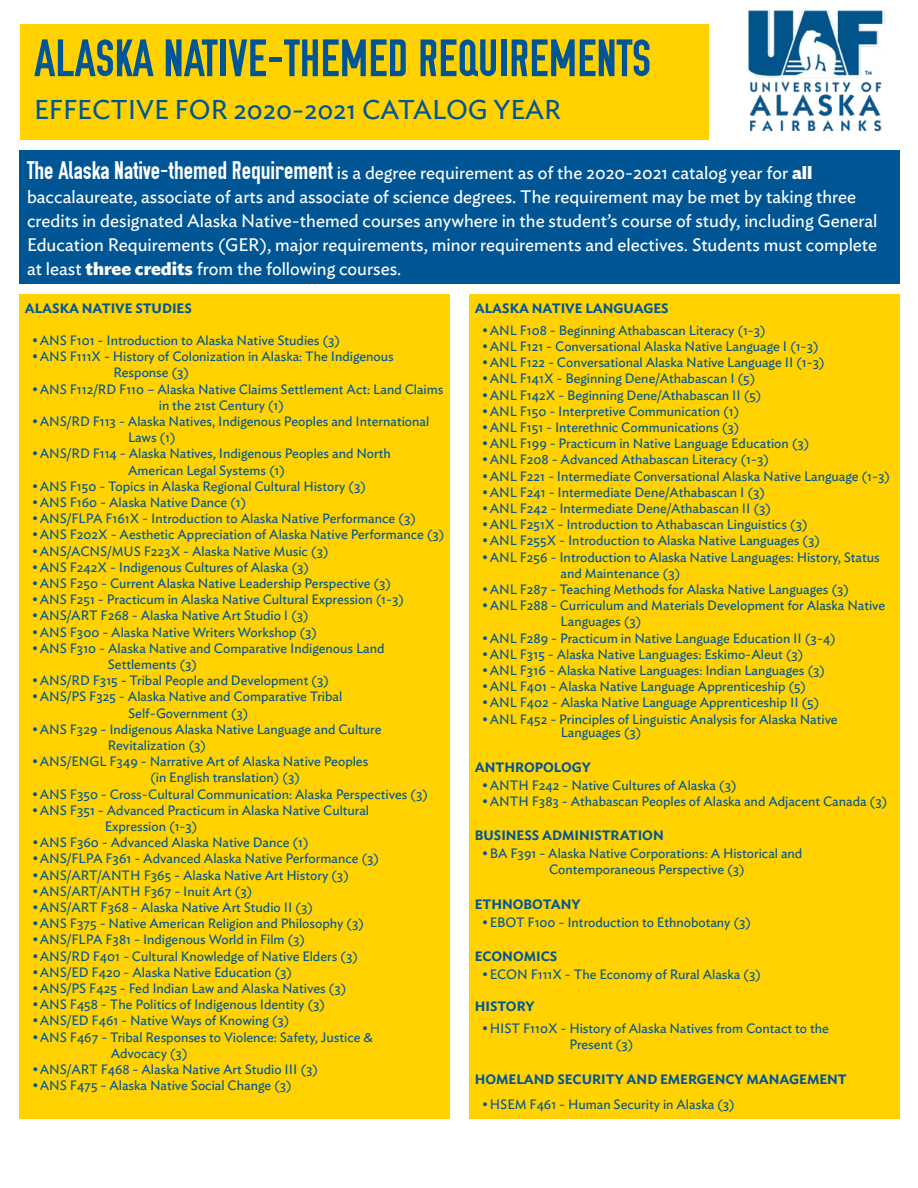
<style>
.page{position:relative;width:918px;height:1188px;background:#fff}
.page>*{position:absolute;margin:0;border:0;box-sizing:border-box;transform-origin:0 0}
.t1{font:52.5px "OSP DIN";color:#005695}
.t2{font:27px "Ideal Sans";color:#005695}
.t3{font:18px/24px "Ideal Sans";color:#fff}
.t4{font:13.5px/16.2px "Ideal Sans";color:#005695}
.t5{font:600 13.5px "Ideal Sans";color:#005695}
.s1{font-family:"OSP DIN";font-size:25.5px}
.s2{font-weight:700}
</style>
<div class="page">
<div style="left:20px;top:294px;width:430px;height:825px;background:#ffd200"></div>
<div style="left:20px;top:150px;width:880px;height:133px;background:#005695"></div>
<div style="left:470px;top:294px;width:430px;height:825px;background:#ffd200"></div>
<div style="left:20px;top:24px;width:689px;height:116px;background:#ffd200"></div>
<img style="left:748px;top:9px;width:137px;height:123px">
<h1 class="t1" style="left:34px;top:31px;width:618px">ALASKA NATIVE-THEMED REQUIREMENTS</h1>
<h2 class="t2" style="left:34px;top:89px;width:529px">EFFECTIVE FOR 2020-2021 CATALOG YEAR</h2>
<p class="t3" style="left:27px;top:159px;width:852px"><span class="s1">The Alaska Native-themed Requirement</span> is a degree requirement as of the 2020-2021 catalog year for <span class="s2">all </span>baccalaureate, associate of arts and associate of science degrees. The requirement may be met by taking three credits in designated Alaska Native-themed courses anywhere in the student’s course of study, including General Education Requirements (GER), major requirements, minor requirements and electives. Students must complete at least <span class="s2">three credits</span> from the following courses.</p>
<p class="t5" style="left:25px;top:297px;width:169px">ALASKA NATIVE STUDIES</p>
<p class="t4" style="left:32px;top:331px;width:310px">•ANS F101 - Introduction to Alaska Native Studies (3)</p>
<p class="t4" style="left:114px;top:347px;width:282px;text-indent:-81px">•ANS F111X - History of Colonization in Alaska: The Indigenous<br>Response (3)</p>
<p class="t4" style="left:159px;top:380px;width:286px;text-indent:-127px">•ANS F112/RD F110 – Alaska Native Claims Settlement Act: Land Claims in the 21st Century (1)</p>
<p class="t4" style="left:128px;top:412px;width:303px;text-indent:-96px">•ANS/RD F113 - Alaska Natives, Indigenous Peoples and International<br>Laws (1)</p>
<p class="t4" style="left:128px;top:445px;width:264px;text-indent:-96px">•ANS/RD F114 - Alaska Natives, Indigenous Peoples and North<br>American Legal Systems (1)</p>
<p class="t4" style="left:32px;top:477px;width:335px">•ANS F150 - Topics in Alaska Regional Cultural History (3)</p>
<p class="t4" style="left:32px;top:493px;width:216px">•ANS F160 - Alaska Native Dance (1)</p>
<p class="t4" style="left:32px;top:509px;width:385px">•ANS/FLPA F161X - Introduction to Alaska Native Performance (3)</p>
<p class="t4" style="left:32px;top:526px;width:414px">•ANS F202X - Aesthetic Appreciation of Alaska Native Performance (3)</p>
<p class="t4" style="left:32px;top:542px;width:298px">•ANS/ACNS/MUS F223X - Alaska Native Music (3)</p>
<p class="t4" style="left:32px;top:558px;width:278px">•ANS F242X - Indigenous Cultures of Alaska (3)</p>
<p class="t4" style="left:32px;top:574px;width:360px">•ANS F250 - Current Alaska Native Leadership Perspective (3)</p>
<p class="t4" style="left:32px;top:590px;width:373px">•ANS F251 - Practicum in Alaska Native Cultural Expression (1-3)</p>
<p class="t4" style="left:32px;top:607px;width:278px">•ANS/ART F268 - Alaska Native Art Studio I (3)</p>
<p class="t4" style="left:32px;top:623px;width:286px">•ANS F300 - Alaska Native Writers Workshop (3)</p>
<p class="t4" style="left:108px;top:639px;width:278px;text-indent:-76px">•ANS F310 - Alaska Native and Comparative Indigenous Land<br>Settlements (3)</p>
<p class="t4" style="left:32px;top:671px;width:298px">•ANS/RD F315 - Tribal People and Development (3)</p>
<p class="t4" style="left:32px;top:688px;width:312px;text-align:center">•ANS/PS F325 - Alaska Native and Comparative Tribal<br>Self-Government (3)</p>
<p class="t4" style="left:108px;top:720px;width:275px;text-indent:-76px">•ANS F329 - Indigenous Alaska Native Language and Culture<br>Revitalization (3)</p>
<p class="t4" style="left:150px;top:752px;width:220px;text-indent:-118px">•ANS/ENGL F349 - Narrative Art of Alaska Native Peoples (in English translation) (3)</p>
<p class="t4" style="left:32px;top:785px;width:397px">•ANS F350 - Cross-Cultural Communication: Alaska Perspectives (3)</p>
<p class="t4" style="left:105px;top:801px;width:266px;text-indent:-73px">•ANS F351 - Advanced Practicum in Alaska Native Cultural<br>Expression (1-3)</p>
<p class="t4" style="left:32px;top:833px;width:278px">•ANS F360 - Advanced Alaska Native Dance (1)</p>
<p class="t4" style="left:32px;top:850px;width:348px">•ANS/FLPA F361 - Advanced Alaska Native Performance (3)</p>
<p class="t4" style="left:32px;top:866px;width:318px">•ANS/ART/ANTH F365 - Alaska Native Art History (3)</p>
<p class="t4" style="left:32px;top:882px;width:222px">•ANS/ART/ANTH F367 - Inuit Art (3)</p>
<p class="t4" style="left:32px;top:898px;width:282px">•ANS/ART F368 - Alaska Native Art Studio II (3)</p>
<p class="t4" style="left:32px;top:914px;width:333px">•ANS F375 - Native American Religion and Philosophy (3)</p>
<p class="t4" style="left:32px;top:931px;width:274px">•ANS/FLPA F381 - Indigenous World in Film (3)</p>
<p class="t4" style="left:32px;top:947px;width:327px">•ANS/RD F401 - Cultural Knowledge of Native Elders (3)</p>
<p class="t4" style="left:32px;top:963px;width:261px">•ANS/ED F420 - Alaska Native Education (3)</p>
<p class="t4" style="left:32px;top:979px;width:316px">•ANS/PS F425 - Fed Indian Law and Alaska Natives (3)</p>
<p class="t4" style="left:32px;top:995px;width:294px">•ANS F458 - The Politics of Indigenous Identity (3)</p>
<p class="t4" style="left:32px;top:1012px;width:259px">•ANS/ED F461 - Native Ways of Knowing (3)</p>
<p class="t4" style="left:111px;top:1028px;width:264px;text-indent:-78px">•ANS F467 - Tribal Responses to Violence: Safety, Justice &amp;<br>Advocacy (3)</p>
<p class="t4" style="left:32px;top:1060px;width:287px">•ANS/ART F468 - Alaska Native Art Studio III (3)</p>
<p class="t4" style="left:32px;top:1076px;width:261px">•ANS F475 - Alaska Native Social Change (3)</p>
<p class="t5" style="left:475px;top:297px;width:195px">ALASKA NATIVE LANGUAGES</p>
<p class="t4" style="left:482px;top:321px;width:285px">•ANL F108 - Beginning Athabascan Literacy (1-3)</p>
<p class="t4" style="left:482px;top:337px;width:338px">•ANL F121 - Conversational Alaska Native Language I (1-3)</p>
<p class="t4" style="left:482px;top:353px;width:344px">•ANL F122 - Conversational Alaska Native Language II (1-3)</p>
<p class="t4" style="left:482px;top:370px;width:275px">•ANL F141X - Beginning Dene/Athabascan I (5)</p>
<p class="t4" style="left:482px;top:386px;width:281px">•ANL F142X - Beginning Dene/Athabascan II (5)</p>
<p class="t4" style="left:482px;top:402px;width:259px">•ANL F150 - Interpretive Communication (1)</p>
<p class="t4" style="left:482px;top:418px;width:259px">•ANL F151 - Interethnic Communications (3)</p>
<p class="t4" style="left:482px;top:434px;width:329px">•ANL F199 - Practicum in Native Language Education (3)</p>
<p class="t4" style="left:482px;top:451px;width:288px">•ANL F208 - Advanced Athabascan Literacy (1-3)</p>
<p class="t4" style="left:482px;top:467px;width:409px">•ANL F221 - Intermediate Conversational Alaska Native Language (1-3)</p>
<p class="t4" style="left:482px;top:483px;width:284px">•ANL F241 - Intermediate Dene/Athabascan I (3)</p>
<p class="t4" style="left:482px;top:499px;width:291px">•ANL F242 - Intermediate Dene/Athabascan II (3)</p>
<p class="t4" style="left:482px;top:515px;width:327px">•ANL F251X - Introduction to Athabascan Linguistics (3)</p>
<p class="t4" style="left:482px;top:532px;width:339px">•ANL F255X - Introduction to Alaska Native Languages (3)</p>
<p class="t4" style="left:561px;top:548px;width:321px;text-indent:-78px">•ANL F256 - Introduction to Alaska Native Languages: History, Status and Maintenance (3)</p>
<p class="t4" style="left:482px;top:580px;width:368px">•ANL F287 - Teaching Methods for Alaska Native Languages (3)</p>
<p class="t4" style="left:561px;top:596px;width:326px;text-indent:-78px">•ANL F288 - Curriculum and Materials Development for Alaska Native<br>Languages (3)</p>
<p class="t4" style="left:482px;top:629px;width:355px">•ANL F289 - Practicum in Native Language Education II (3-4)</p>
<p class="t4" style="left:482px;top:645px;width:323px">•ANL F315 - Alaska Native Languages: Eskimo-Aleut (3)</p>
<p class="t4" style="left:482px;top:661px;width:344px">•ANL F316 - Alaska Native Languages: Indian Languages (3)</p>
<p class="t4" style="left:482px;top:677px;width:326px">•ANL F401 - Alaska Native Language Apprenticeship (5)</p>
<p class="t4" style="left:482px;top:694px;width:339px">•ANL F402 - Alaska Native Language Apprenticeship II (5)</p>
<p class="t4" style="left:561px;top:711px;width:279px;line-height:13.5px;text-indent:-78px">•ANL F452 - Principles of Linguistic Analysis for Alaska Native<br>Languages (3)</p>
<p class="t5" style="left:475px;top:756px;width:118px">ANTHROPOLOGY</p>
<p class="t4" style="left:482px;top:776px;width:256px">•ANTH F242 - Native Cultures of Alaska (3)</p>
<p class="t4" style="left:482px;top:792px;width:407px">•ANTH F383 - Athabascan Peoples of Alaska and Adjacent Canada (3)</p>
<p class="t5" style="left:475px;top:825px;width:190px">BUSINESS ADMINISTRATION</p>
<p class="t4" style="left:549px;top:844px;width:255px;text-indent:-67px">•BA F391 - Alaska Native Corporations: A Historical and<br>Contemporaneous Perspective (3)</p>
<p class="t5" style="left:475px;top:894px;width:107px">ETHNOBOTANY</p>
<p class="t4" style="left:482px;top:913px;width:270px">•EBOT F100 - Introduction to Ethnobotany (3)</p>
<p class="t5" style="left:475px;top:946px;width:84px">ECONOMICS</p>
<p class="t4" style="left:482px;top:966px;width:280px">•ECON F111X - The Economy of Rural Alaska (3)</p>
<p class="t5" style="left:475px;top:996px;width:61px">HISTORY</p>
<p class="t4" style="left:569px;top:1019px;width:261px;text-indent:-87px">•HIST F110X - History of Alaska Natives from Contact to the<br>Present (3)</p>
<p class="t5" style="left:475px;top:1069px;width:374px">HOMELAND SECURITY AND EMERGENCY MANAGEMENT</p>
<p class="t4" style="left:482px;top:1095px;width:254px">•HSEM F461 - Human Security in Alaska (3)</p>
</div>
